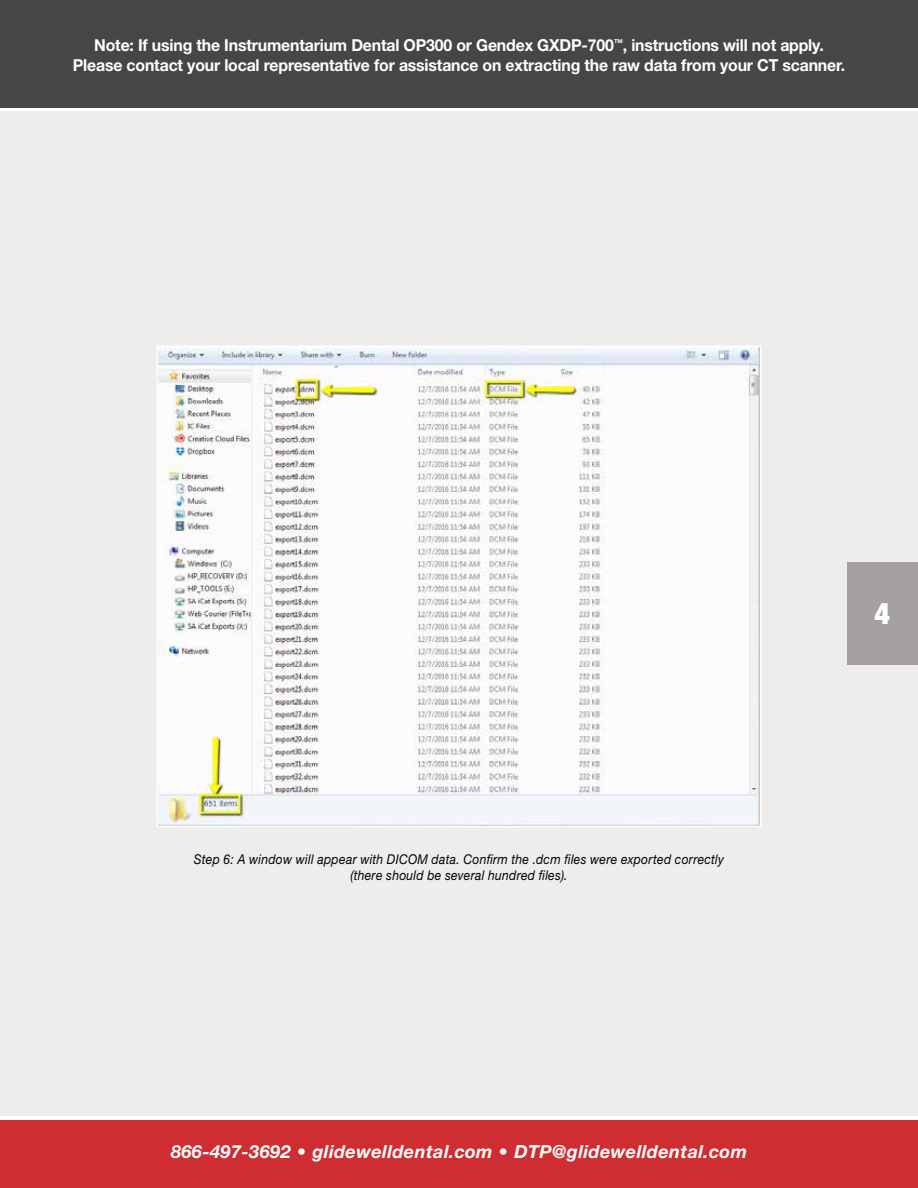
<style>
.page{position:relative;width:918px;height:1188px;background:#fff}
.page>*{position:absolute;margin:0;border:0;box-sizing:border-box;transform-origin:0 0}
.t1{font:900 condensed 30px "Helvetica Neue LT Std";color:#fff}
.t2{font:italic 700 18px "Helvetica Neue LT Std";letter-spacing:.025em;color:#fff}
.t3{font:700 16.5px/19.8px "Helvetica Neue LT Std";letter-spacing:-.01em;color:#fff;text-align:center;scale:.96 1}
.t4{font:italic 13.5px/16.5px "Helvetica Neue LT Std";letter-spacing:.02em;color:#000;text-align:center;scale:.9 1}
</style>
<div class="page">
<div style="left:0;top:0;width:918px;height:108px;background:#474646"></div>
<div style="left:0;top:1120px;width:918px;height:68px;background:#ce2e31"></div>
<div style="left:0;top:111px;width:918px;height:1005px;background:#eeedec"></div>
<div style="left:847px;top:562px;width:71px;height:103px;background:#a4a0a0"></div>
<img style="left:160px;top:349px;width:598px;height:475px">
<div style="left:157px;top:346px;width:604px;height:481px;border:2px solid #fff"></div>
<p class="t3" style="left:73px;top:35px;width:806px">Note: If using the Instrumentarium Dental OP300 or Gendex GXDP-700<sup>™</sup>, instructions will not apply.<br>Please contact your local representative for assistance on extracting the raw data from your CT scanner.</p>
<p class="t4" style="left:194px;top:851px;width:591px">Step 6: A window will appear with DICOM data. Confirm the .dcm files were exported correctly (there should be several hundred files).</p>
<p class="t2" style="left:171px;top:1140px;width:577px">866-497-3692 • glidewelldental.com • DTP@glidewelldental.com</p>
<h1 class="t1" style="left:875px;top:595px;width:17px">4</h1>
</div>
